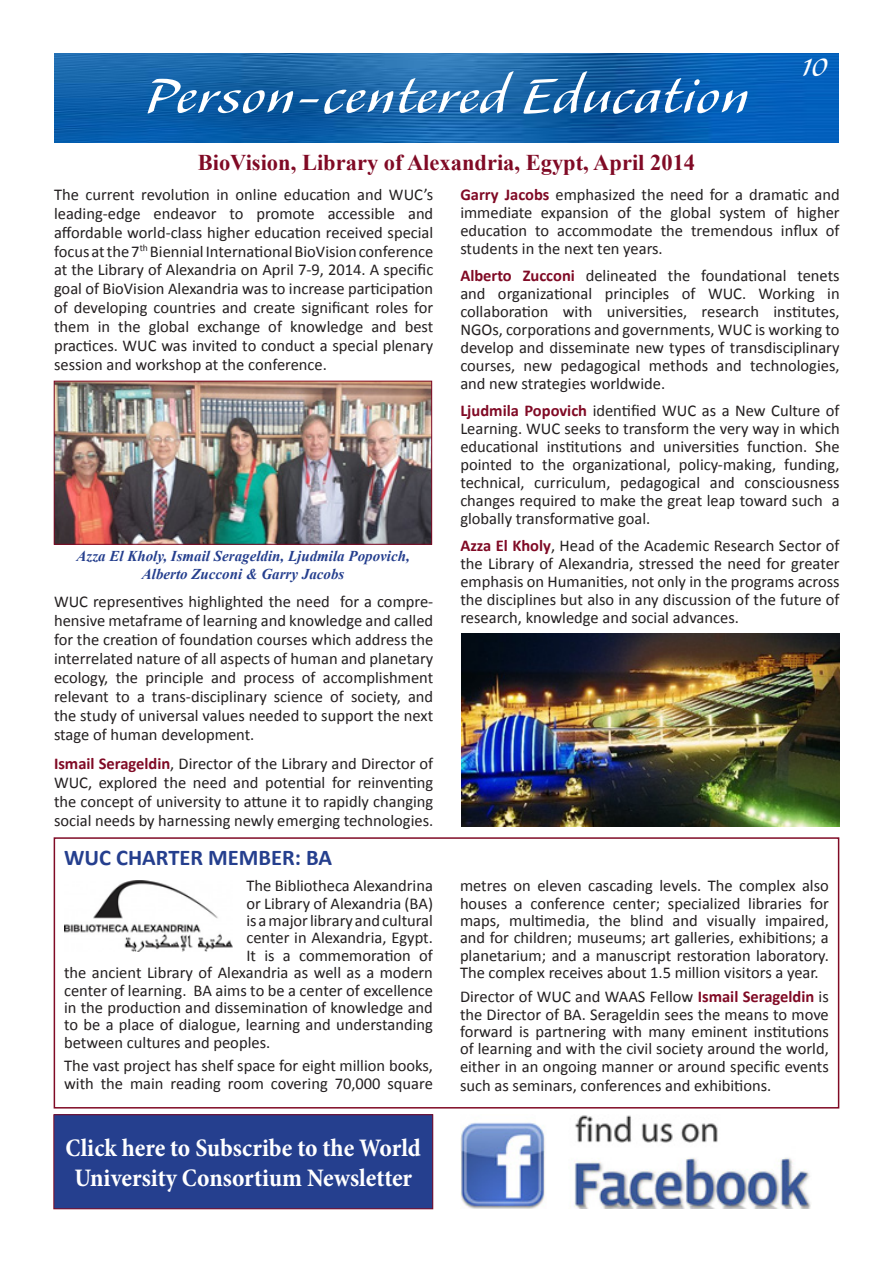
<style>
.page{position:relative;width:893px;height:1263px;background:#fff}
.page>*{position:absolute;margin:0;border:0;box-sizing:border-box;transform-origin:0 0}
.News_Title{font:63px "Alexa Std";letter-spacing:.02em;color:#fff}
.t1{font:33px "Alexa Std";color:#fff}
.t2{font:700 condensed 25.5px/30px "Minion Pro";color:#fff;text-align:center}
.News_Body_Title{font:700 22.5px "Times New Roman";color:#800a25}
.Heading_1{font:700 22.5px "Calibri";color:#253f8e}
.News_Body-2Column{font:16.5px/18.9px "Calibri";color:#231f20;text-align:justify}
.t3{font:italic 700 15px "Times New Roman";color:#253f8e}
.s1{font-weight:700;color:#800a25}
</style>
<div class="page">
<img style="left:54px;top:54px;width:785px;height:88px">
<div style="left:54px;top:837px;width:785px;height:271px;border:2px solid #800a25"></div>
<img style="left:64px;top:880px;width:169px;height:71px">
<img style="left:56px;top:383px;width:374px;height:159px">
<div style="left:54px;top:381px;width:378px;height:163px;border:1px solid #800a25"></div>
<img style="left:462px;top:634px;width:377px;height:192px">
<img style="left:460px;top:1115px;width:351px;height:94px">
<div style="left:54px;top:1115px;width:379px;height:94px;background:#253f8e"></div>
<div style="left:54px;top:1114px;width:379px;height:95px;border:1px solid #800a25"></div>
<p class="News_Title" style="left:145px;top:66px;width:604px">Person-centered Education</p>
<p class="t1" style="left:802px;top:52px;width:26px">10</p>
<p class="News_Body_Title" style="left:198px;top:147px;width:499px">BioVision, Library of Alexandria, Egypt, April 2014</p>
<p class="News_Body-2Column" style="left:54px;top:185px;width:381px">The current revolution in online education and WUC’s leading-edge endeavor to promote accessible and affordable world-class higher education received special focus at the 7<sup>th</sup> Biennial International BioVision conference at the Library of Alexandria on April 7-9, 2014. A specific goal of BioVision Alexandria was to increase participation of developing countries and create significant roles for them in the global exchange of knowledge and best practices. WUC was invited to conduct a special plenary session and workshop at the conference.</p>
<p class="News_Body-2Column" style="left:460px;top:185px;width:381px;line-height:18px"><span class="s1">Garry Jacobs</span> emphasized the need for a dramatic and immediate expansion of the global system of higher education to accommodate the tremendous influx of students in the next ten years.</p>
<p class="News_Body-2Column" style="left:460px;top:266px;width:381px;line-height:18px"><span class="s1">Alberto Zucconi</span> delineated the foundational tenets and organizational principles of WUC. Working in collaboration with universities, research institutes, NGOs, corporations and governments, WUC is working to develop and disseminate new types of transdisciplinary courses, new pedagogical methods and technologies, and new strategies worldwide.</p>
<p class="News_Body-2Column" style="left:460px;top:401px;width:381px;line-height:18px"><span class="s1">Ljudmila Popovich</span> identified WUC as a New Culture of Learning. WUC seeks to transform the very way in which educational institutions and universities function. She pointed to the organizational, policy-making, funding, technical, curriculum, pedagogical and consciousness changes required to make the great leap toward such a globally transformative goal.</p>
<p class="News_Body-2Column" style="left:460px;top:536px;width:381px;line-height:18.1px"><span class="s1">Azza El Kholy</span>, Head of the Academic Research Sector of the Library of Alexandria, stressed the need for greater emphasis on Humanities, not only in the programs across the disciplines but also in any discussion of the future of research, knowledge and social advances.</p>
<p class="t3" style="left:76px;top:545px;width:335px">Azza El Kholy, Ismail Serageldin, Ljudmila Popovich,</p>
<p class="t3" style="left:142px;top:563px;width:204px">Alberto Zucconi &amp; Garry Jacobs</p>
<p class="News_Body-2Column" style="left:54px;top:592px;width:381px">WUC representives highlighted the need for a compre&shy;hensive metaframe of learning and knowledge and called for the creation of foundation courses which address the interrelated nature of all aspects of human and planetary ecology, the principle and process of accomplishment relevant to a trans-disciplinary science of society, and the study of universal values needed to support the next stage of human development.</p>
<p class="News_Body-2Column" style="left:54px;top:754px;width:381px"><span class="s1">Ismail Serageldin</span>, Director of the Library and Director of WUC, explored the need and potential for reinventing the concept of university to attune it to rapidly changing social needs by harnessing newly emerging technologies.</p>
<p class="Heading_1" style="left:64px;top:843px;width:270px">WUC CHARTER MEMBER: BA</p>
<p class="News_Body-2Column" style="left:246px;top:876px;width:188px">The Bibliotheca Alexandrina</p>
<p class="News_Body-2Column" style="left:246px;top:894px;width:188px">or Library of Alexandria (BA)</p>
<p class="News_Body-2Column" style="left:246px;top:911px;width:188px">is a major library and cultural</p>
<p class="News_Body-2Column" style="left:246px;top:928px;width:188px">center in Alexandria, Egypt.</p>
<p class="News_Body-2Column" style="left:246px;top:946px;width:188px">It is a commemoration of</p>
<p class="News_Body-2Column" style="left:64px;top:963px;width:370px">the ancient Library of Alexandria as well as a modern</p>
<p class="News_Body-2Column" style="left:64px;top:981px;width:370px">center of learning. BA aims to be a center of excellence</p>
<p class="News_Body-2Column" style="left:64px;top:998px;width:370px">in the production and dissemination of knowledge and</p>
<p class="News_Body-2Column" style="left:64px;top:1015px;width:370px">to be a place of dialogue, learning and understanding</p>
<p class="News_Body-2Column" style="left:64px;top:1033px;width:208px">between cultures and peoples.</p>
<p class="News_Body-2Column" style="left:64px;top:1057px;width:370px;line-height:17.4px">The vast project has shelf space for eight million books, with the main reading room covering 70,000 square</p>
<p class="t2" style="left:66px;top:1133px;width:357px">Click here to Subscribe to the World<br>University Consortium Newsletter</p>
<p class="News_Body-2Column" style="left:460px;top:877px;width:370px;line-height:17.4px">metres on eleven cascading levels. The complex also houses a conference center; specialized libraries for maps, multimedia, the blind and visually impaired, and for children; museums; art galleries, exhibitions; a planetarium; and a manuscript restoration laboratory.<br>The complex receives about 1.5 million visitors a year.</p>
<p class="News_Body-2Column" style="left:460px;top:988px;width:370px;line-height:17.4px">Director of WUC and WAAS Fellow <span class="s1">Ismail Serageldin</span> is the Director of BA. Serageldin sees the means to move forward is partnering with many eminent institutions of learning and with the civil society around the world, either in an ongoing manner or around specific events</p>
<p class="News_Body-2Column" style="left:460px;top:1076px;width:313px">such as seminars, conferences and exhibitions.</p>
</div>
